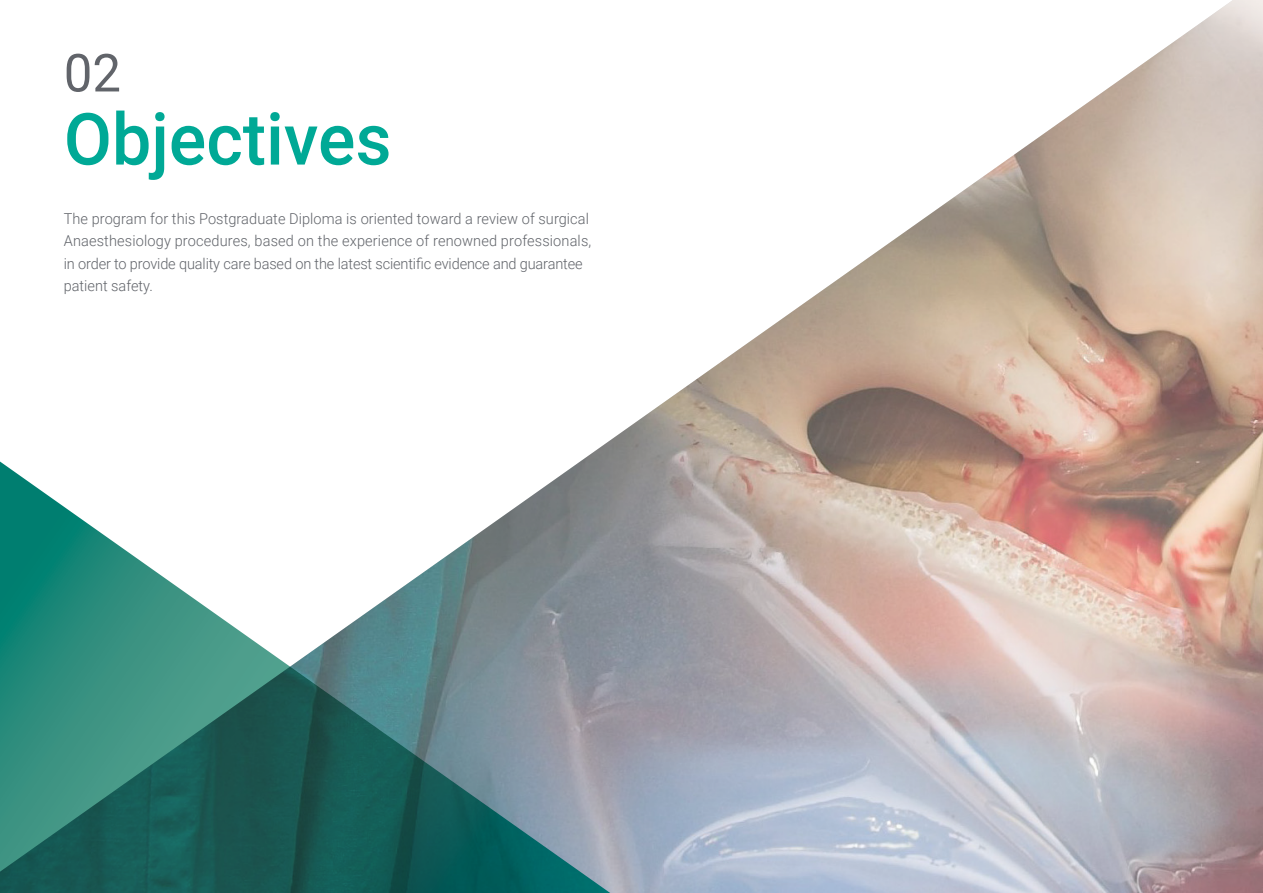
<style>
.page{position:relative;width:1263px;height:893px;background:#fff}
.page>*{position:absolute;margin:0;border:0;box-sizing:border-box;transform-origin:0 0}
.t1{font:500 72px "Roboto";color:#00a996}
.t2{font:52.5px "Roboto";color:#61646a}
.t3{font:300 15px/22.5px "Roboto";letter-spacing:.005em;color:#61646a}
</style>
<div class="page">
<img style="left:602px;top:0;width:661px;height:893px">
<svg style="left:0;top:446px;width:640px;height:447px"></svg>
<h2 class="t2" style="left:64px;top:36px;width:59px">02</h2>
<h1 class="t1" style="left:64px;top:89px;width:329px">Objectives</h1>
<p class="t3" style="left:64px;top:207px;width:529px">The program for this Postgraduate Diploma is oriented toward a review of surgical Anaesthesiology procedures, based on the experience of renowned professionals, in order to provide quality care based on the latest scientific evidence and guarantee patient safety.</p>
</div>
